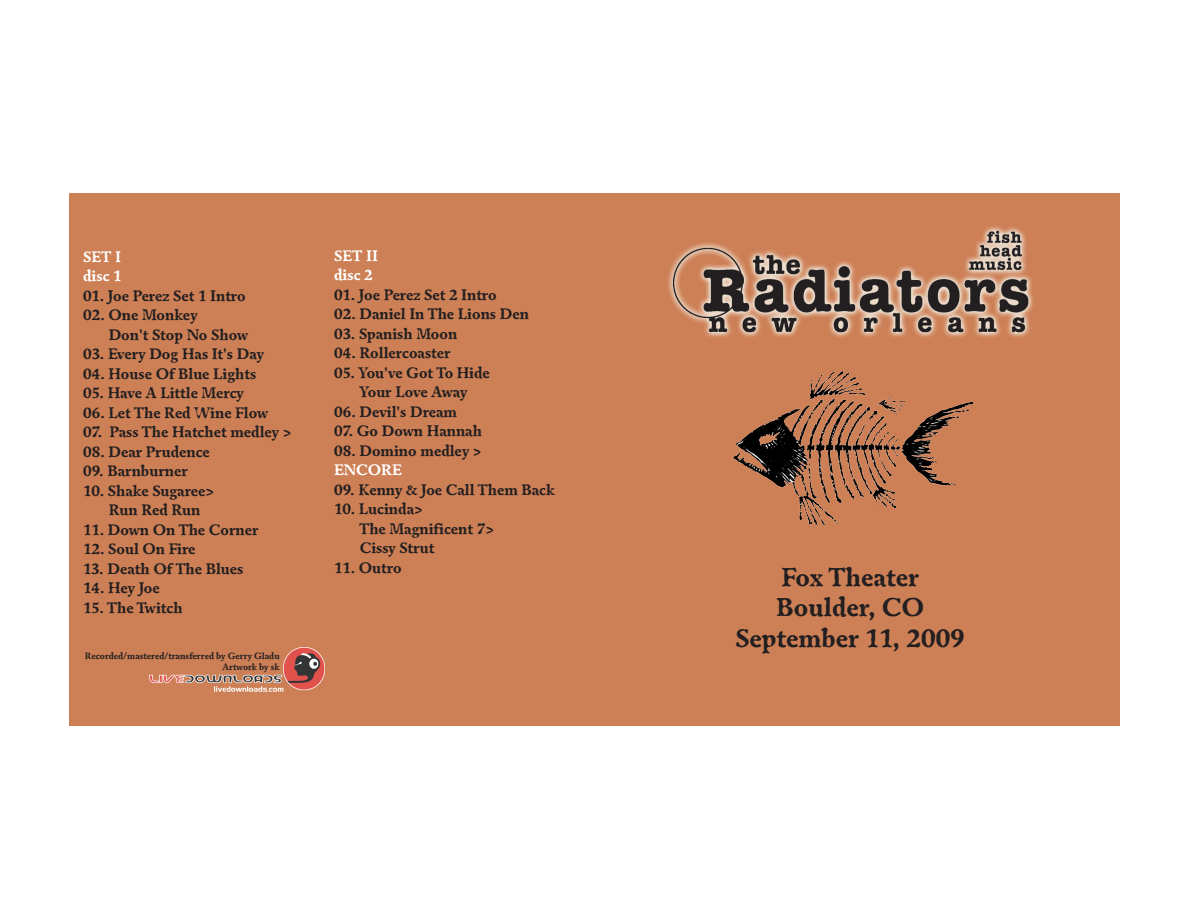
<style>
.page{position:relative;width:1188px;height:918px;background:#fff}
.page>*{position:absolute;margin:0;border:0;box-sizing:border-box;transform-origin:0 0}
.t1{font:700 25.5px/30.8px "Oldbook ITCTT";color:#231f20;text-align:center}
.t2{font:700 15px/19.5px "Oldbook ITCTT";color:#231f20}
.t3{font:700 15px/19.5px "Oldbook ITCTT";color:#fff}
.t4{font:700 9px/10.5px "Oldbook ITCTT";color:#231f20;text-align:right}
</style>
<div class="page">
<div style="left:69px;top:193px;width:1051px;height:532px;background:#cd8056"></div>
<img style="left:150px;top:648px;width:175px;height:43px">
<img style="left:668px;top:226px;width:365px;height:111px">
<img style="left:733px;top:371px;width:241px;height:154px">
<p class="t3" style="left:83px;top:247px;width:40px">SET I disc 1</p>
<p class="t2" style="left:83px;top:286px;width:164px">01. Joe Perez Set 1 Intro</p>
<p class="t2" style="left:109px;top:305px;width:141px;text-indent:-26px">02. One Monkey<br>Don't Stop No Show</p>
<p class="t2" style="left:83px;top:344px;width:182px">03. Every Dog Has It's Day</p>
<p class="t2" style="left:83px;top:364px;width:175px">04. House Of Blue Lights</p>
<p class="t2" style="left:83px;top:383px;width:162px">05. Have A Little Mercy</p>
<p class="t2" style="left:83px;top:403px;width:187px">06. Let The Red Wine Flow</p>
<p class="t2" style="left:83px;top:422px;width:210px">07. Pass The Hatchet medley &gt;</p>
<p class="t2" style="left:83px;top:442px;width:128px">08. Dear Prudence</p>
<p class="t2" style="left:83px;top:461px;width:106px">09. Barnburner</p>
<p class="t2" style="left:109px;top:481px;width:107px;text-indent:-26px">10. Shake Sugaree&gt;<br>Run Red Run</p>
<p class="t2" style="left:83px;top:520px;width:177px">11. Down On The Corner</p>
<p class="t2" style="left:83px;top:539px;width:114px">12. Soul On Fire</p>
<p class="t2" style="left:83px;top:559px;width:162px">13. Death Of The Blues</p>
<p class="t2" style="left:83px;top:578px;width:78px">14. Hey Joe</p>
<p class="t2" style="left:83px;top:598px;width:101px">15. The Twitch</p>
<p class="t4" style="left:85px;top:651px;width:196px">Recorded/mastered/transferred by Gerry Gladu<br>Artwork by sk</p>
<p class="t3" style="left:334px;top:246px;width:46px">SET II disc 2</p>
<p class="t2" style="left:334px;top:285px;width:164px">01. Joe Perez Set 2 Intro</p>
<p class="t2" style="left:334px;top:304px;width:196px">02. Daniel In The Lions Den</p>
<p class="t2" style="left:334px;top:324px;width:125px">03. Spanish Moon</p>
<p class="t2" style="left:334px;top:343px;width:118px">04. Rollercoaster</p>
<p class="t2" style="left:334px;top:363px;width:157px;text-align:center">05. You've Got To Hide<br>Your Love Away</p>
<p class="t2" style="left:334px;top:402px;width:125px">06. Devil's Dream</p>
<p class="t2" style="left:334px;top:421px;width:149px">07. Go Down Hannah</p>
<p class="t2" style="left:334px;top:441px;width:149px">08. Domino medley &gt;</p>
<p class="t3" style="left:334px;top:460px;width:69px">ENCORE</p>
<p class="t2" style="left:334px;top:480px;width:222px">09. Kenny &amp; Joe Call Them Back</p>
<p class="t2" style="left:359px;top:499px;width:136px;text-indent:-25px">10. Lucinda&gt;<br>The Magnificent 7&gt;<br>Cissy Strut</p>
<p class="t2" style="left:334px;top:558px;width:69px">11. Outro</p>
<h1 class="t1" style="left:735px;top:561px;width:231px">Fox Theater<br>Boulder, CO<br>September 11, 2009</h1>
</div>
